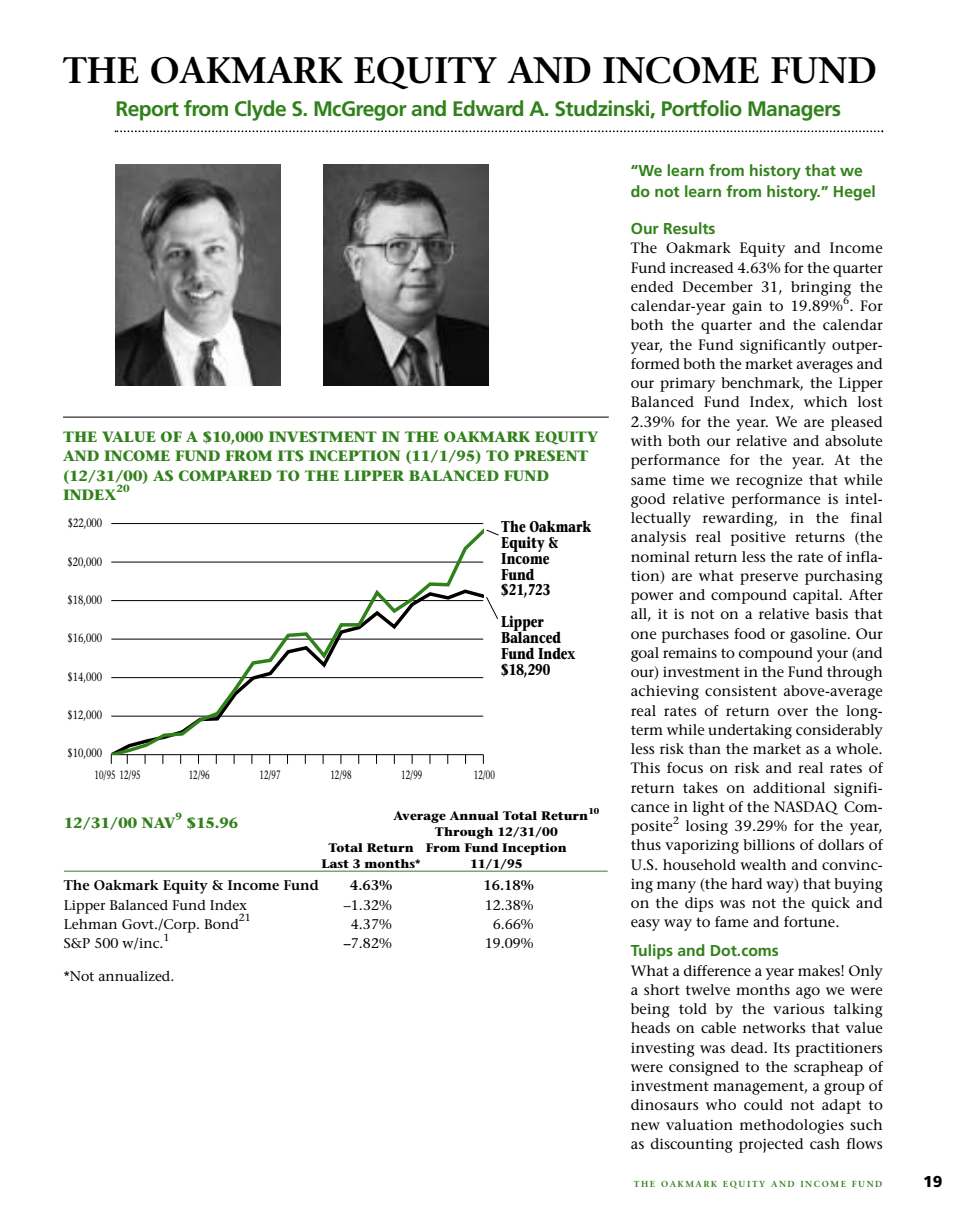
<style>
.page{position:relative;width:977px;height:1229px;background:#fff}
.page>*{position:absolute;margin:0;border:0;box-sizing:border-box;transform-origin:0 0}
.t1{font:600 36.75px "Stone Serif";letter-spacing:-.01em;color:#000}
.t2{font:700 21px "Frutiger";letter-spacing:-.03em;color:#31811b}
.t3{font:700 15.75px/20.1px "Frutiger";color:#31811b}
.t4{font:900 15.75px "Frutiger";color:#000}
.t5{font:700 15.58px/15.8px "Stone Serif";color:#000;scale:.77 1}
.t6{font:14.88px/19.2px "Stone Serif";letter-spacing:.01em;color:#000;text-align:justify}
.t7{font:700 14.88px/19.2px "Stone Serif";color:#31811b}
.t8{font:14px "Stone Serif";color:#000}
.t9{font:600 14px "Stone Serif";color:#000}
.t10{font:700 12.25px "Stone Serif";color:#000}
.t11{font:12.08px "Stone Serif";color:#000;scale:.77 1}
.t12{font:12.08px "Stone Serif";color:#000;scale:.65 1}
.t13{font:10.33px "Stone Serif";color:#000}
.t14{font:700 10.33px "Stone Serif";color:#31811b}
.t15{font:600 8.75px "Stone Serif";letter-spacing:.18em;color:#31811b}
.t16{font:700 8.58px "Stone Serif";color:#000}
.s1{font-weight:600}
</style>
<div class="page">
<svg style="left:115px;top:130px;width:768px;height:2px"></svg>
<svg style="left:486px;top:529px;width:13px;height:90px"></svg>
<hr style="left:111px;top:523px;width:372px;height:1px;background:#000">
<hr style="left:111px;top:754px;width:372px;height:1px;background:#000">
<svg style="left:111px;top:529px;width:372px;height:225px"></svg>
<img style="left:115px;top:164px;width:165px;height:221px">
<hr style="left:63px;top:416px;width:545px;height:1px;background:#000">
<hr style="left:64px;top:870px;width:543px;height:1px;background:#31811b">
<img style="left:323px;top:164px;width:165px;height:221px">
<h1 class="t1" style="left:63px;top:56px;width:815px">THE OAKMARK EQUITY AND INCOME FUND</h1>
<h2 class="t2" style="left:116px;top:100px;width:727px">Report from Clyde S. McGregor and Edward A. Studzinski, Portfolio Managers</h2>
<p class="t7" style="left:63px;top:429px;width:537px">THE VALUE OF A $10,000 INVESTMENT IN THE OAKMARK EQUITY AND INCOME FUND FROM ITS INCEPTION (11/1/95) TO PRESENT (12/31/00) AS COMPARED TO THE LIPPER BALANCED FUND INDEX</p>
<p class="t14" style="left:117px;top:485px;width:15px">20</p>
<p class="t11" style="left:68px;top:518px;width:46px">$22,000</p>
<p class="t11" style="left:68px;top:557px;width:46px">$20,000</p>
<p class="t11" style="left:68px;top:595px;width:46px">$18,000</p>
<p class="t11" style="left:68px;top:633px;width:46px">$16,000</p>
<p class="t11" style="left:68px;top:672px;width:46px">$14,000</p>
<p class="t11" style="left:68px;top:710px;width:46px">$12,000</p>
<p class="t11" style="left:68px;top:748px;width:46px">$10,000</p>
<p class="t12" style="left:95px;top:769px;width:72px">10/95 12/95</p>
<p class="t12" style="left:189px;top:769px;width:34px">12/96</p>
<p class="t14" style="left:175px;top:812px;width:8px">9</p>
<p class="t7" style="left:64px;top:814px;width:113px">12/31/00 NAV</p>
<p class="t7" style="left:187px;top:814px;width:53px">$15.96</p>
<p class="t12" style="left:259px;top:769px;width:34px">12/97</p>
<p class="t12" style="left:330px;top:769px;width:34px">12/98</p>
<p class="t12" style="left:401px;top:769px;width:34px">12/99</p>
<p class="t5" style="left:501px;top:520px;width:119px">The Oakmark<br>Equity &amp;<br>Income<br>Fund<br>$21,723</p>
<p class="t5" style="left:501px;top:616px;width:98px">Lipper<br>Balanced<br>Fund Index $18,290</p>
<p class="t12" style="left:474px;top:769px;width:34px">12/00</p>
<p class="t16" style="left:588px;top:808px;width:12px">10</p>
<p class="t10" style="left:393px;top:811px;width:196px">Average Annual Total Return</p>
<p class="t10" style="left:435px;top:827px;width:124px">Through 12/31/00</p>
<p class="t10" style="left:328px;top:843px;width:240px">Total Return From Fund Inception</p>
<p class="t10" style="left:321px;top:858px;width:101px">Last 3 months*</p>
<p class="t10" style="left:470px;top:858px;width:54px">11/1/95</p>
<p class="t9" style="left:64px;top:880px;width:256px">The Oakmark Equity &amp; Income Fund</p>
<p class="t9" style="left:350px;top:880px;width:44px">4.63%</p>
<p class="t9" style="left:483px;top:880px;width:52px">16.18%</p>
<p class="t8" style="left:64px;top:899px;width:185px">Lipper Balanced Fund Index</p>
<p class="t8" style="left:344px;top:899px;width:49px">–1.32%</p>
<p class="t8" style="left:484px;top:899px;width:50px">12.38%</p>
<p class="t8" style="left:64px;top:918px;width:176px">Lehman Govt./Corp. Bond</p>
<p class="t13" style="left:239px;top:914px;width:13px">21</p>
<p class="t8" style="left:351px;top:918px;width:42px">4.37%</p>
<p class="t8" style="left:493px;top:918px;width:42px">6.66%</p>
<p class="t13" style="left:163px;top:933px;width:7px">1</p>
<p class="t8" style="left:64px;top:938px;width:101px">S&amp;P 500 w/inc.</p>
<p class="t8" style="left:344px;top:938px;width:49px"><span class="s1">–</span>7.82%</p>
<p class="t8" style="left:484px;top:938px;width:50px">19.09%</p>
<p class="t8" style="left:64px;top:971px;width:112px">*Not annualized.</p>
<p class="t3" style="left:630px;top:162px;width:247px">“We learn from history that we do not learn from history.” Hegel</p>
<p class="t3" style="left:630px;top:220px;width:86px">Our Results</p>
<p class="t6" style="left:630px;top:240px;width:254px">The Oakmark Equity and Income Fund increased 4.63% for the quarter ended December 31, bringing the calendar-year gain to 19.89% . For</p>
<p class="t13" style="left:843px;top:296px;width:7px">6</p>
<p class="t6" style="left:630px;top:317px;width:254px">both the quarter and the calendar year, the Fund significantly outper&shy;formed both the market averages and our primary benchmark, the Lipper Balanced Fund Index, which lost 2.39% for the year. We are pleased with both our relative and absolute performance for the year. At the same time we recognize that while good relative performance is intel&shy;lectually rewarding, in the final analysis real positive returns (the nominal return less the rate of infla&shy;tion) are what preserve purchasing power and compound capital. After all, it is not on a relative basis that one purchases food or gasoline. Our goal remains to compound your (and our) investment in the Fund through achieving consistent above-average real rates of return over the long&shy;term while undertaking considerably less risk than the market as a whole.<br>This focus on risk and real rates of return takes on additional signifi&shy;cance in light of the NASDAQ Com&shy;posite</p>
<p class="t13" style="left:673px;top:816px;width:7px">2</p>
<p class="t6" style="left:630px;top:818px;width:254px;text-indent:55px">losing 39.29% for the year, thus vaporizing billions of dollars of U.S. household wealth and convinc&shy;ing many (the hard way) that buying on the dips was not the quick and easy way to fame and fortune.</p>
<p class="t3" style="left:630px;top:942px;width:150px">Tulips and Dot.coms</p>
<p class="t6" style="left:630px;top:962px;width:254px">What a difference a year makes! Only a short twelve months ago we were being told by the various talking heads on cable networks that value investing was dead. Its practitioners were consigned to the scrapheap of investment management, a group of dinosaurs who could not adapt to new valuation methodologies such as discounting projected cash flows</p>
<p class="t15" style="left:633px;top:1180px;width:250px">THE OAKMARK EQUITY AND INCOME FUND</p>
<p class="t4" style="left:923px;top:1175px;width:21px">19</p>
</div>
